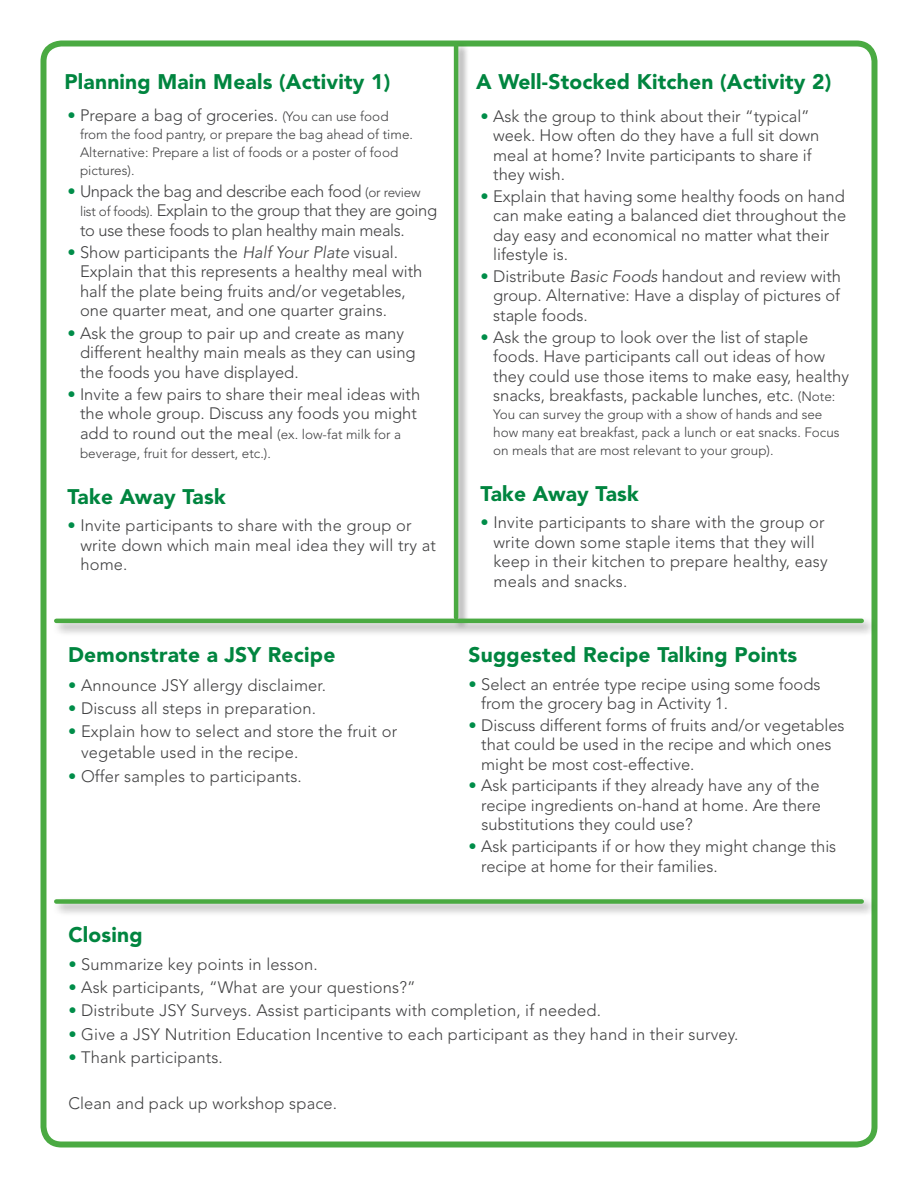
<style>
.page{position:relative;width:918px;height:1188px;background:#fff}
.page>*{position:absolute;margin:0;border:0;box-sizing:border-box;transform-origin:0 0}
.t1{font:900 21px "Avenir";letter-spacing:.01em;color:#00853f}
.t2{font:300 16.5px/19.5px "Avenir";color:#414142}
.t3{font:300 16.5px/19.5px "Avenir";letter-spacing:-.02em;color:#414142}
.t4{font:300 13.5px/18px "Avenir";color:#414142}
.s1{color:#008d49}
.s2{font-size:13.5px}
.s3{font-style:italic}
</style>
<div class="page">
<div style="left:40px;top:40px;width:838px;height:1108px;border:6px solid #4aaa42;border-radius:18px"></div>
<div style="left:453px;top:41px;width:22px;height:595px;background:#000;opacity:.4"></div>
<hr style="left:454px;top:44px;width:4px;height:573px;background:#4aaa42">
<div style="left:51px;top:616px;width:833px;height:27px;background:#000;opacity:.4"></div>
<hr style="left:56px;top:619px;width:806px;height:4px;background:#4aaa42">
<div style="left:51px;top:896px;width:833px;height:27px;background:#000;opacity:.4"></div>
<div style="left:56px;top:899px;width:806px;height:5px;background:#4aaa42"></div>
<p class="t1" style="left:64px;top:69px;width:327px">Planning Main Meals (Activity 1)</p>
<p class="t2" style="left:68px;top:106px;width:323px"><span class="s1">•</span> Prepare a bag of groceries. <span class="s2">(You can use food</span></p>
<p class="t4" style="left:80px;top:126px;width:335px">from the food pantry, or prepare the bag ahead of time.<br>Alternative: Prepare a list of foods or a poster of food pictures).</p>
<p class="t3" style="left:80px;top:181px;width:359px;text-indent:-13px"><span class="s1">•</span> Unpack the bag and describe each food <span class="s2">(or review list of foods).</span> Explain to the group that they are going to use these foods to plan healthy main meals.</p>
<p class="t2" style="left:80px;top:242px;width:344px;text-indent:-13px"><span class="s1">•</span> Show participants the <span class="s3">Half Your Plate</span> visual.<br>Explain that this represents a healthy meal with half the plate being fruits and/or vegetables, one quarter meat, and one quarter grains.</p>
<p class="t2" style="left:80px;top:323px;width:337px;text-indent:-13px"><span class="s1">•</span> Ask the group to pair up and create as many different healthy main meals as they can using the foods you have displayed.</p>
<p class="t2" style="left:67px;top:384px;width:354px;text-align:center"><span class="s1">•</span> Invite a few pairs to share their meal ideas with the whole group. Discuss any foods you might add to round out the meal <span class="s2">(ex. low-fat milk for a</span></p>
<p class="t4" style="left:80px;top:444px;width:192px">beverage, fruit for dessert, etc.).</p>
<p class="t1" style="left:68px;top:484px;width:160px">Take Away Task</p>
<p class="t2" style="left:80px;top:516px;width:357px;text-indent:-13px"><span class="s1">•</span> Invite participants to share with the group or write down which main meal idea they will try at home.</p>
<p class="t1" style="left:68px;top:642px;width:269px">Demonstrate a JSY Recipe</p>
<p class="t2" style="left:68px;top:676px;width:259px"><span class="s1">•</span> Announce JSY allergy disclaimer.</p>
<p class="t2" style="left:68px;top:699px;width:249px"><span class="s1">•</span> Discuss all steps in preparation.</p>
<p class="t2" style="left:81px;top:721px;width:318px;line-height:21px;text-indent:-13px"><span class="s1">•</span> Explain how to select and store the fruit or vegetable used in the recipe.</p>
<p class="t2" style="left:68px;top:766px;width:235px"><span class="s1">•</span> Offer samples to participants.</p>
<p class="t1" style="left:476px;top:69px;width:357px">A Well-Stocked Kitchen (Activity 2)</p>
<p class="t2" style="left:493px;top:106px;width:328px;text-indent:-13px"><span class="s1">•</span> Ask the group to think about their “typical” week. How often do they have a full sit down meal at home? Invite participants to share if they wish.</p>
<p class="t2" style="left:493px;top:186px;width:355px;text-indent:-13px"><span class="s1">•</span> Explain that having some healthy foods on hand can make eating a balanced diet throughout the day easy and economical no matter what their lifestyle is.</p>
<p class="t2" style="left:493px;top:266px;width:349px;text-align:justify;text-indent:-13px"><span class="s1">•</span> Distribute <span class="s3">Basic Foods</span> handout and review with group. Alternative: Have a display of pictures of staple foods.</p>
<p class="t2" style="left:493px;top:327px;width:357px;text-indent:-13px"><span class="s1">•</span> Ask the group to look over the list of staple foods. Have participants call out ideas of how they could use those items to make easy, healthy snacks, breakfasts, packable lunches, etc. <span class="s2">(Note:</span></p>
<p class="t4" style="left:493px;top:405px;width:348px">You can survey the group with a show of hands and see how many eat breakfast, pack a lunch or eat snacks. Focus on meals that are most relevant to your group).</p>
<p class="t1" style="left:481px;top:481px;width:160px">Take Away Task</p>
<p class="t2" style="left:494px;top:513px;width:336px;text-indent:-13px"><span class="s1">•</span> Invite participants to share with the group or write down some staple items that they will keep in their kitchen to prepare healthy, easy meals and snacks.</p>
<p class="t1" style="left:469px;top:642px;width:330px">Suggested Recipe Talking Points</p>
<p class="t2" style="left:481px;top:674px;width:341px;text-indent:-13px"><span class="s1">•</span> Select an entrée type recipe using some foods from the grocery bag in Activity 1.</p>
<p class="t2" style="left:481px;top:715px;width:365px;text-indent:-13px"><span class="s1">•</span> Discuss different forms of fruits and/or vegetables that could be used in the recipe and which ones might be most cost-effective.</p>
<p class="t2" style="left:481px;top:776px;width:341px;text-align:justify;text-indent:-13px"><span class="s1">•</span> Ask participants if they already have any of the recipe ingredients on-hand at home. Are there substitutions they could use?</p>
<p class="t2" style="left:481px;top:837px;width:357px;text-indent:-13px"><span class="s1">•</span> Ask participants if or how they might change this recipe at home for their families.</p>
<p class="t1" style="left:68px;top:922px;width:76px">Closing</p>
<p class="t2" style="left:68px;top:955px;width:251px"><span class="s1">•</span> Summarize key points in lesson.</p>
<p class="t2" style="left:68px;top:978px;width:349px"><span class="s1">•</span> Ask participants, “What are your questions?”</p>
<p class="t2" style="left:68px;top:1001px;width:534px"><span class="s1">•</span> Distribute JSY Surveys. Assist participants with completion, if needed.</p>
<p class="t2" style="left:68px;top:1024px;width:672px"><span class="s1">•</span> Give a JSY Nutrition Education Incentive to each participant as they hand in their survey.</p>
<p class="t2" style="left:68px;top:1047px;width:156px"><span class="s1">•</span> Thank participants.</p>
<p class="t2" style="left:68px;top:1094px;width:270px">Clean and pack up workshop space.</p>
</div>
